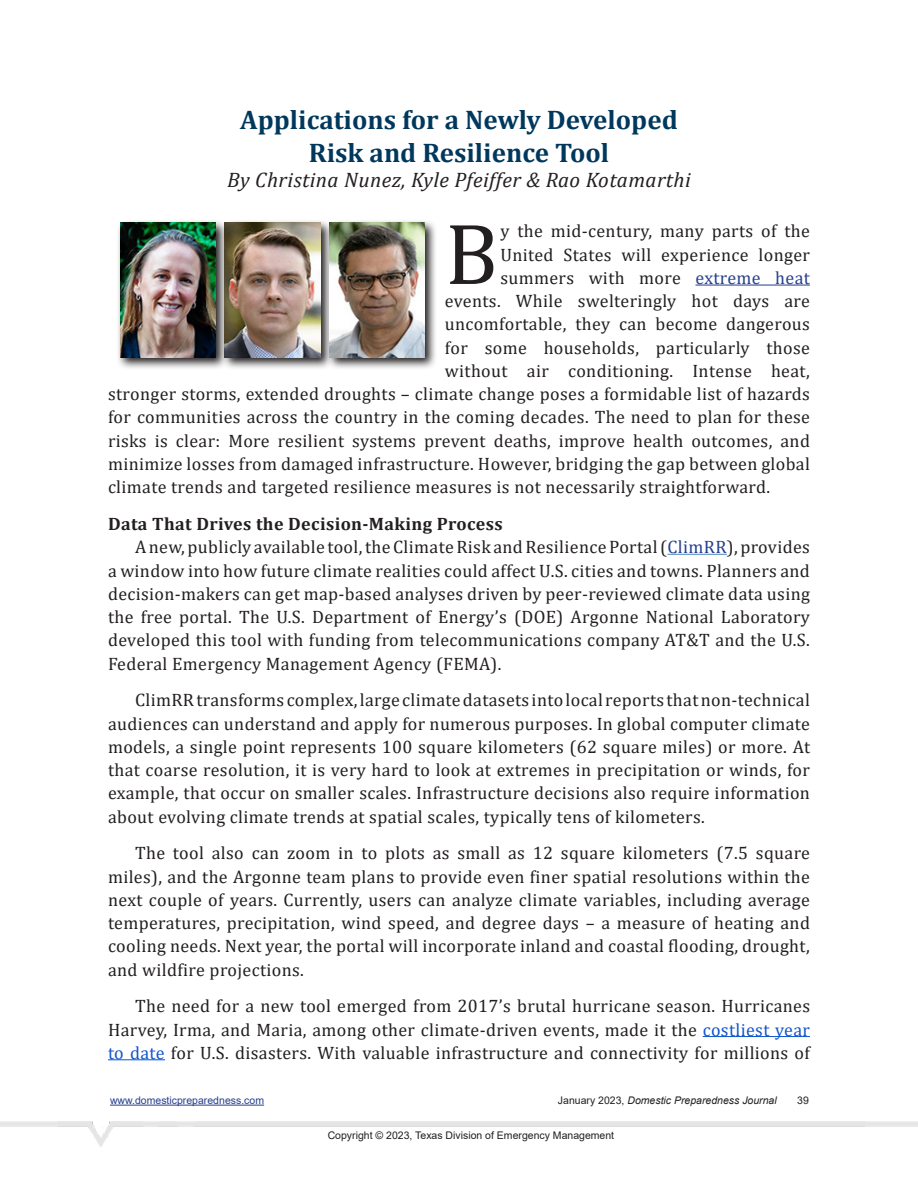
<style>
.page{position:relative;width:918px;height:1188px;background:#fff}
.page>*{position:absolute;margin:0;border:0;box-sizing:border-box;transform-origin:0 0}
.t1{font:87.75px "Cambria";color:#231f20}
.t2{font:700 27px/33px "Cambria";color:#00385d;text-align:center}
.t3{font:italic 21px "Cambria";letter-spacing:.02em;color:#231f20}
.t4{font:18px/23.2px "Cambria";letter-spacing:.02em;color:#231f20;text-align:justify}
.t5{font:700 18px "Cambria";letter-spacing:.02em;color:#231f20}
.t6{font:10.5px "Arial";color:#231f20}
.t7{font:italic 10.5px "Arial";color:#231f20}
.t8{font:10.5px "Arial";color:#253f8e}
.s1{color:#253f8e}
.s2{color:#15c}
.s3{font-style:normal}
</style>
<div class="page">
<img style="left:0;top:1121px;width:918px;height:26px">
<hr style="left:110px;top:1105px;width:154px;height:1px;background:#253f8e">
<hr style="left:695px;top:285px;width:115px;height:1px;background:#253f8e">
<hr style="left:667px;top:554px;width:60px;height:1px;background:#4d8abe">
<hr style="left:703px;top:1036px;width:107px;height:1px;background:#15c">
<hr style="left:108px;top:1059px;width:57px;height:1px;background:#15c">
<svg style="left:118px;top:221px;width:103px;height:147px;background:#969896"></svg>
<img style="left:120px;top:222px;width:95px;height:135px">
<svg style="left:221px;top:221px;width:105px;height:147px;background:#9a9897"></svg>
<img style="left:225px;top:222px;width:95px;height:135px">
<svg style="left:326px;top:221px;width:110px;height:147px;background:#abaaaa"></svg>
<img style="left:329px;top:222px;width:96px;height:135px">
<h2 class="t2" style="left:240px;top:102px;width:439px">Applications for a Newly Developed<br>Risk and Resilience Tool</h2>
<p class="t3" style="left:227px;top:165px;width:465px">By Christina Nunez, Kyle Pfeiffer &amp; Rao Kotamarthi</p>
<h1 class="t1" style="left:445px;top:202px;width:55px">B</h1>
<p class="t4" style="left:500px;top:220px;width:311px">y the mid-century, many parts of the</p>
<p class="t4" style="left:500px;top:243px;width:311px">United States will experience longer</p>
<p class="t4" style="left:500px;top:266px;width:311px">summers with more <span class="s1">extreme heat</span></p>
<p class="t4" style="left:445px;top:289px;width:367px">events. While swelteringly hot days are</p>
<p class="t4" style="left:445px;top:313px;width:367px">uncomfortable, they can become dangerous</p>
<p class="t4" style="left:445px;top:336px;width:367px">for some households, particularly those</p>
<p class="t4" style="left:445px;top:359px;width:367px">without air conditioning. Intense heat,</p>
<p class="t4" style="left:108px;top:382px;width:703px">stronger storms, extended droughts – climate change poses a formidable list of hazards</p>
<p class="t4" style="left:108px;top:406px;width:704px">for communities across the country in the coming decades. The need to plan for these</p>
<p class="t4" style="left:108px;top:429px;width:703px">risks is clear: More resilient systems prevent deaths, improve health outcomes, and</p>
<p class="t4" style="left:108px;top:452px;width:703px">minimize losses from damaged infrastructure. However, bridging the gap between global</p>
<p class="t4" style="left:108px;top:475px;width:664px">climate trends and targeted resilience measures is not necessarily straightforward.</p>
<p class="t5" style="left:108px;top:511px;width:396px">Data That Drives the Decision-Making Process</p>
<p class="t4" style="left:135px;top:535px;width:676px">A new, publicly available tool, the Climate Risk and Resilience Portal (<span class="s1">ClimRR</span>), provides</p>
<p class="t4" style="left:108px;top:559px;width:703px">a window into how future climate realities could affect U.S. cities and towns. Planners and</p>
<p class="t4" style="left:108px;top:582px;width:704px">decision-makers can get map-based analyses driven by peer-reviewed climate data using</p>
<p class="t4" style="left:108px;top:605px;width:703px">the free portal. The U.S. Department of Energy’s (DOE) Argonne National Laboratory</p>
<p class="t4" style="left:108px;top:628px;width:703px">developed this tool with funding from telecommunications company AT&amp;T and the U.S.</p>
<p class="t4" style="left:108px;top:652px;width:395px">Federal Emergency Management Agency (FEMA).</p>
<p class="t4" style="left:108px;top:688px;width:704px;text-indent:27px">ClimRR transforms complex, large climate datasets into local reports that non-technical audiences can understand and apply for numerous purposes. In global computer climate models, a single point represents 100 square kilometers (62 square miles) or more. At that coarse resolution, it is very hard to look at extremes in precipitation or winds, for example, that occur on smaller scales. Infrastructure decisions also require information about evolving climate trends at spatial scales, typically tens of kilometers.</p>
<p class="t4" style="left:108px;top:842px;width:704px;text-indent:27px">The tool also can zoom in to plots as small as 12 square kilometers (7.5 square miles), and the Argonne team plans to provide even finer spatial resolutions within the next couple of years. Currently, users can analyze climate variables, including average temperatures, precipitation, wind speed, and degree days – a measure of heating and cooling needs. Next year, the portal will incorporate inland and coastal flooding, drought, and wildfire projections.</p>
<p class="t4" style="left:108px;top:995px;width:704px;text-indent:27px">The need for a new tool emerged from 2017’s brutal hurricane season. Hurricanes Harvey, Irma, and Maria, among other climate-driven events, made it the <span class="s2">costliest year to date</span> for U.S. disasters. With valuable infrastructure and connectivity for millions of</p>
<p class="t8" style="left:110px;top:1093px;width:156px">www.domesticpreparedness.com</p>
<p class="t7" style="left:558px;top:1094px;width:220px"><span class="s3">January 2023,</span> Domestic Preparedness Journal</p>
<p class="t6" style="left:797px;top:1093px;width:13px">39</p>
<p class="t6" style="left:328px;top:1128px;width:288px">Copyright © 2023, Texas Division of Emergency Management</p>
</div>
